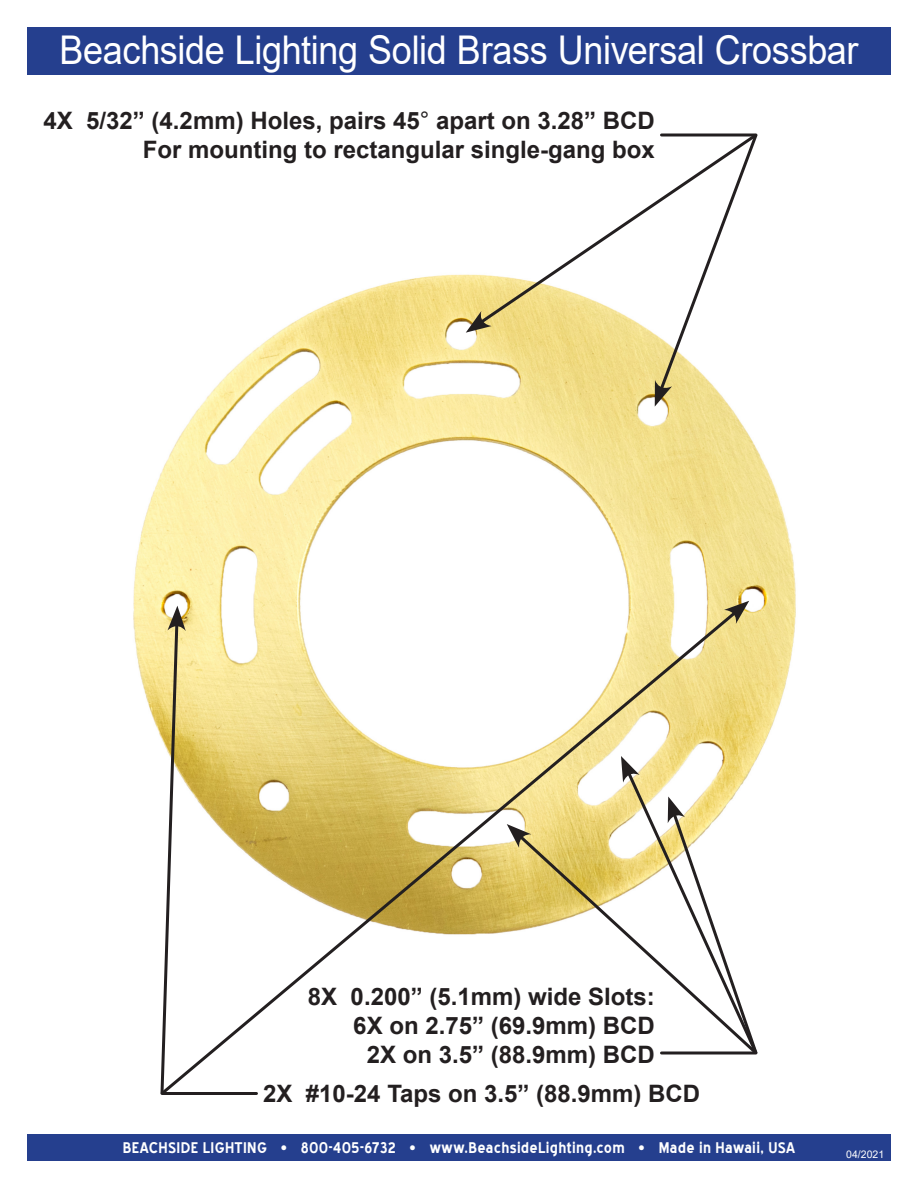
<style>
.page{position:relative;width:918px;height:1188px;background:#fff}
.page>*{position:absolute;margin:0;border:0;box-sizing:border-box;transform-origin:0 0}
.t1{font:39.6px "Arial";letter-spacing:-.01em;color:#fff;scale:.91 1}
.t2{font:700 24px/28.8px "Arial";color:#231f20;text-align:right}
.t3{font:700 15px "Blue Highway";letter-spacing:.02em;color:#fff}
.t4{font:10.5px "Arial";color:#fff}
.s1{font-weight:400}
</style>
<div class="page">
<div style="left:27px;top:1134px;width:864px;height:27px;background:#253f8e"></div>
<div style="left:27px;top:27px;width:864px;height:47px;background:#253f8e"></div>
<img style="left:133px;top:274px;width:663px;height:482px">
<svg style="left:655px;top:328px;width:105px;height:79px"></svg>
<svg style="left:474px;top:133px;width:286px;height:195px"></svg>
<svg style="left:466px;top:311px;width:26px;height:22px"></svg>
<hr style="left:662px;top:134px;width:94px;height:2px;background:#231f20">
<svg style="left:742px;top:756px;width:17px;height:299px"></svg>
<hr style="left:662px;top:1052px;width:94px;height:2px;background:#231f20">
<svg style="left:158px;top:606px;width:584px;height:489px"></svg>
<svg style="left:724px;top:601px;width:25px;height:23px"></svg>
<hr style="left:162px;top:1092px;width:94px;height:3px;background:#231f20">
<h1 class="t1" style="left:59px;top:23px;width:880px">Beachside Lighting Solid Brass Universal Crossbar</h1>
<p class="t2" style="left:44px;top:107px;width:613px">4X 5/32” (4.2mm) Holes, pairs 45<span class="s1">°</span> apart on 3.28” BCD<br>For mounting to rectangular single-gang box</p>
<p class="t2" style="left:308px;top:983px;width:348px">8X 0.200” (5.1mm) wide Slots:<br>6X on 2.75” (69.9mm) BCD<br>2X on 3.5” (88.9mm) BCD</p>
<p class="t2" style="left:263px;top:1080px;width:439px">2X #10-24 Taps on 3.5” (88.9mm) BCD</p>
<p class="t3" style="left:123px;top:1139px;width:674px">BEACHSIDE LIGHTING • 800-405-6732 • www.BeachsideLighting.com • Made in Hawaii, USA</p>
<p class="t4" style="left:846px;top:1147px;width:39px">04/2021</p>
</div>
